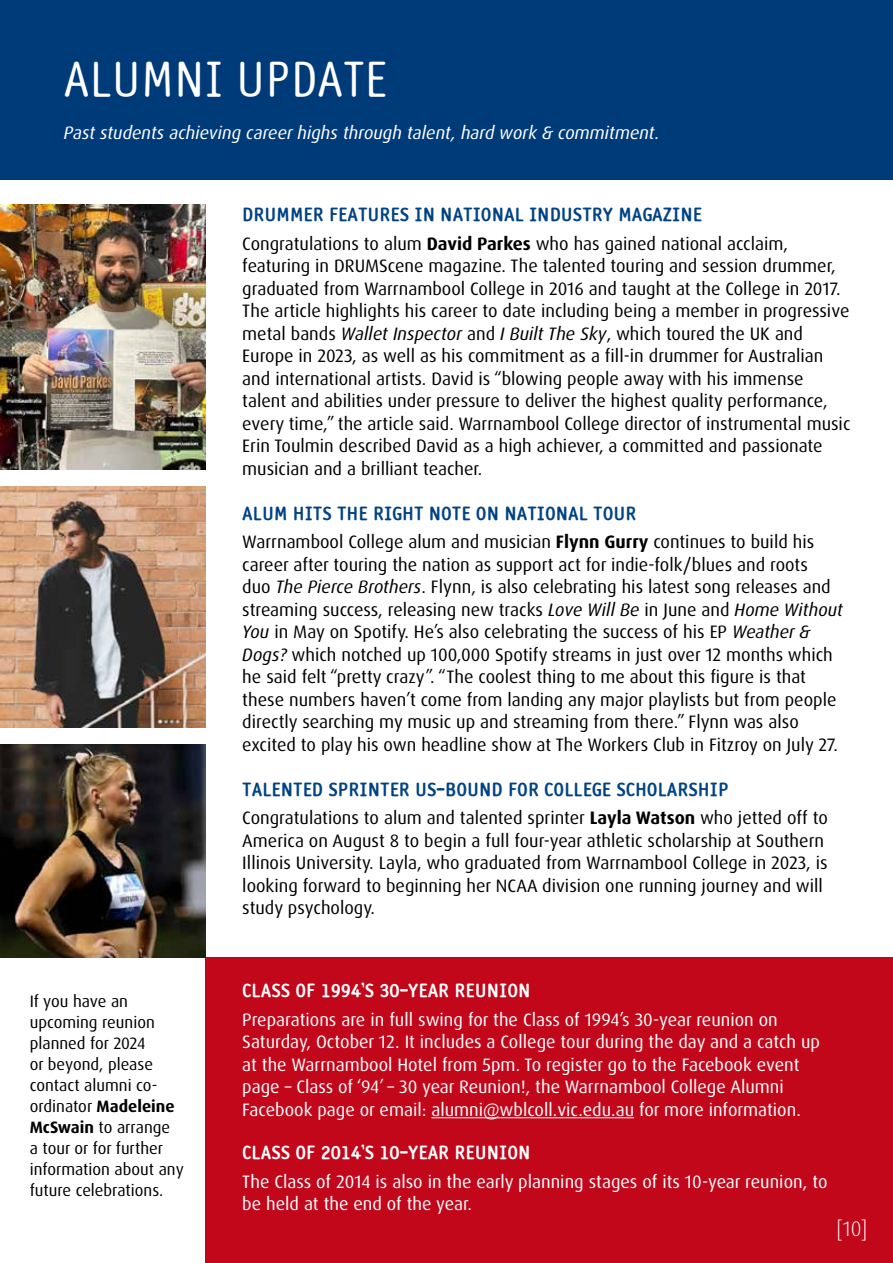
<style>
.page{position:relative;width:893px;height:1263px;background:#fff}
.page>*{position:absolute;margin:0;border:0;box-sizing:border-box;transform-origin:0 0}
.t1{font:49.95px "Saturday Sans ICG";color:#fff}
.t2{font:300 21px "Dax Pro";color:#fff}
.t3{font:19.5px "Saturday Sans ICG Bold";color:#004384}
.t4{font:19.5px "Saturday Sans ICG Bold";color:#fff}
.t5{font:18px/22.5px "Dax Pro";color:#000}
.t6{font:18px/22.5px "Dax Pro";color:#fff}
.t7{font:italic 18px "Dax Pro";color:#fff}
.t8{font:16.5px/21px "Dax Pro";color:#000}
.s1{font-weight:700}
.s2{font-style:italic}
</style>
<div class="page">
<div style="left:206px;top:957px;width:687px;height:306px;background:#c2071b"></div>
<div style="left:0;top:0;width:893px;height:179px;background:#003b79"></div>
<img style="left:0;top:205px;width:206px;height:265px">
<img style="left:0;top:487px;width:206px;height:240px">
<img style="left:0;top:744px;width:206px;height:213px">
<hr style="left:431px;top:1117px;width:203px;height:1px;background:#fff">
<h1 class="t1" style="left:64px;top:51px;width:325px">ALUMNI UPDATE</h1>
<p class="t7" style="left:64px;top:121px;width:597px">Past students achieving career highs through talent, hard work &amp; commitment.</p>
<p class="t8" style="left:30px;top:991px;width:156px">If you have an upcoming reunion planned for 2024<br>or beyond, please contact alumni co&shy;ordinator <span class="s1">Madeleine<br>McSwain</span> to arrange<br>a tour or for further information about any future celebrations.</p>
<p class="t3" style="left:242px;top:203px;width:461px">DRUMMER FEATURES IN NATIONAL INDUSTRY MAGAZINE</p>
<p class="t5" style="left:242px;top:232px;width:610px">Congratulations to alum <span class="s1">David Parkes</span> who has gained national acclaim, featuring in DRUMScene magazine. The talented touring and session drummer, graduated from Warrnambool College in 2016 and taught at the College in 2017.<br>The article highlights his career to date including being a member in progressive metal bands <span class="s2">Wallet Inspector</span> and <span class="s2">I Built The Sky</span>, which toured the UK and Europe in 2023, as well as his commitment as a fill-in drummer for Australian and international artists. David is “blowing people away with his immense talent and abilities under pressure to deliver the highest quality performance, every time,” the article said. Warrnambool College director of instrumental music Erin Toulmin described David as a high achiever, a committed and passionate musician and a brilliant teacher.</p>
<p class="t3" style="left:242px;top:502px;width:396px">ALUM HITS THE RIGHT NOTE ON NATIONAL TOUR</p>
<p class="t5" style="left:242px;top:531px;width:602px">Warrnambool College alum and musician <span class="s1">Flynn Gurry</span> continues to build his career after touring the nation as support act for indie-folk/blues and roots<br>duo <span class="s2">The Pierce Brothers</span>. Flynn, is also celebrating his latest song releases and streaming success, releasing new tracks <span class="s2">Love Will Be</span> in June and <span class="s2">Home Without You</span> in May on Spotify. He’s also celebrating the success of his EP <span class="s2">Weather &amp; Dogs?</span> which notched up 100,000 Spotify streams in just over 12 months which he said felt “pretty crazy”. “The coolest thing to me about this figure is that these numbers haven’t come from landing any major playlists but from people directly searching my music up and streaming from there.” Flynn was also excited to play his own headline show at The Workers Club in Fitzroy on July 27.</p>
<p class="t3" style="left:242px;top:778px;width:488px">TALENTED SPRINTER US-BOUND FOR COLLEGE SCHOLARSHIP</p>
<p class="t5" style="left:242px;top:807px;width:587px">Congratulations to alum and talented sprinter <span class="s1">Layla Watson</span> who jetted off to America on August 8 to begin a full four-year athletic scholarship at Southern Illinois University. Layla, who graduated from Warrnambool College in 2023, is looking forward to beginning her NCAA division one running journey and will study psychology.</p>
<p class="t4" style="left:242px;top:980px;width:290px">CLASS OF 1994’S 30-YEAR REUNION</p>
<p class="t6" style="left:242px;top:1008px;width:579px">Preparations are in full swing for the Class of 1994’s 30-year reunion on Saturday, October 12. It includes a College tour during the day and a catch up at the Warrnambool Hotel from 5pm. To register go to the Facebook event page – Class of ‘94’ – 30 year Reunion!, the Warrnambool College Alumni Facebook page or email: alumni@wblcoll.vic.edu.au for more information.</p>
<p class="t4" style="left:242px;top:1142px;width:290px">CLASS OF 2014’S 10-YEAR REUNION</p>
<p class="t6" style="left:242px;top:1170px;width:587px">The Class of 2014 is also in the early planning stages of its 10-year reunion, to be held at the end of the year.</p>
<p class="t2" style="left:836px;top:1215px;width:33px">[10]</p>
</div>
